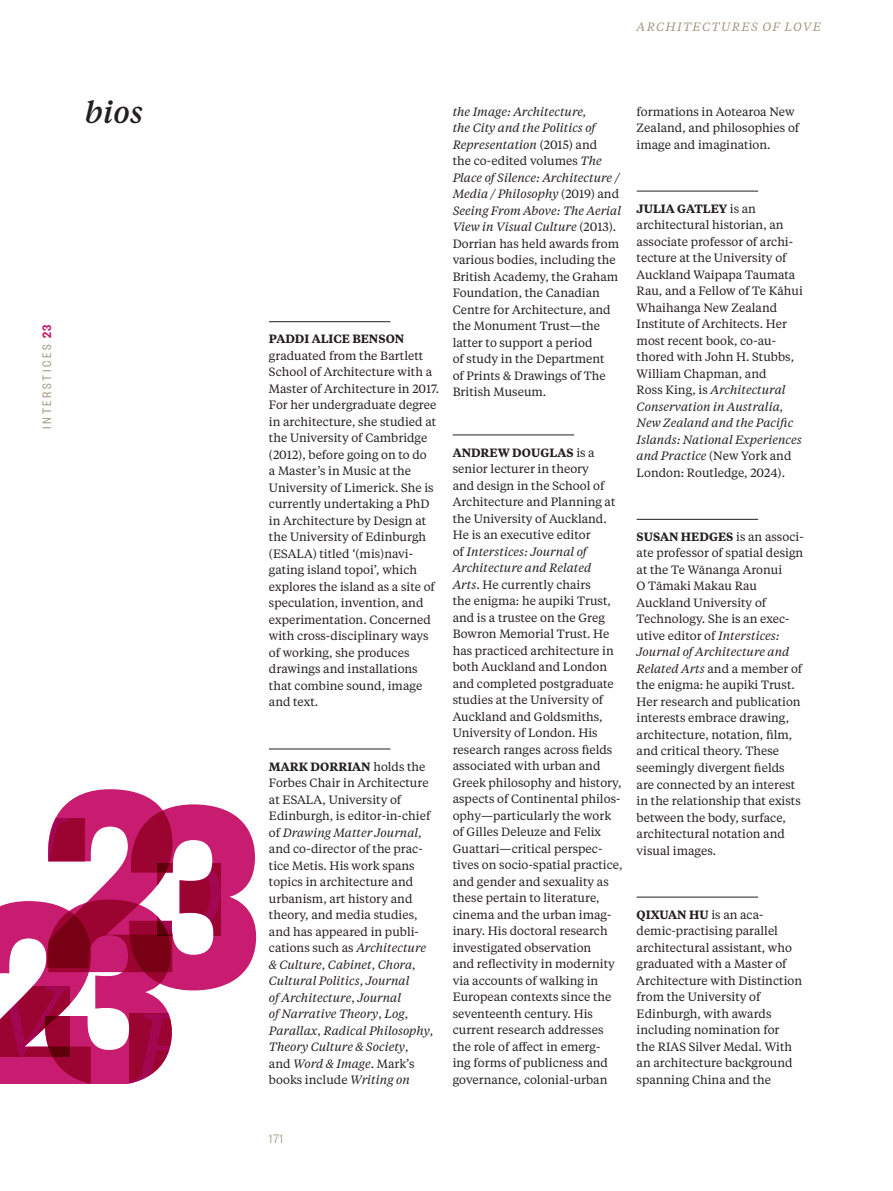
<style>
.page{position:relative;width:893px;height:1191px;background:#fff}
.page>*{position:absolute;margin:0;border:0;box-sizing:border-box;transform-origin:0 0}
._02_heading_side{font:italic 500 30px "Tiempos Text";color:#231f20}
.t1{font:13.5px "Founders Grotesk Cond";letter-spacing:.2em;color:#a09780}
.t2{font:300 13.5px "Founders Grotesk";color:#a09780}
._02_bio___body{font:12px/16.5px "Tiempos Text";color:#231f20}
.t3{font:italic 12px "Tiempos Text";letter-spacing:.12em;color:#a09780}
.s1{font-weight:600;color:#c71c6f}
.s2{font-weight:600}
.s3{font-style:italic}
</style>
<div class="page">
<hr style="left:269px;top:321px;width:121px;height:1px;background:#231f20">
<hr style="left:269px;top:748px;width:121px;height:1px;background:#231f20">
<hr style="left:453px;top:435px;width:121px;height:1px;background:#231f20">
<hr style="left:637px;top:191px;width:121px;height:1px;background:#231f20">
<hr style="left:637px;top:519px;width:121px;height:1px;background:#231f20">
<hr style="left:637px;top:897px;width:121px;height:1px;background:#231f20">
<svg style="left:0;top:789px;width:256px;height:294px"></svg>
<p class="_02_heading_side" style="left:85px;top:92px;width:60px">bios</p>
<p class="t1" style="left:39px;top:429px;width:106px;rotate:-90deg">INTERSTICES <span class="s1">23</span></p>
<p class="t3" style="left:637px;top:19px;width:186px">ARCHITECTURES OF LOVE</p>
<p class="_02_bio___body" style="left:269px;top:330px;width:172px"><span class="s2">PADDI ALICE BENSON </span>graduated from the Bartlett<br>School of Architecture with a<br>Master of Architecture in 2017.<br>For her undergraduate degree in architecture, she studied at the University of Cambridge (2012), before going on to do<br>a Master’s in Music at the<br>University of Limerick. She is currently undertaking a PhD in Architecture by Design at the University of Edinburgh (ESALA) titled ‘(mis)navi&shy;gating island topoi’, which explores the island as a site of speculation, invention, and experimentation. Concerned with cross-disciplinary ways of working, she produces drawings and installations that combine sound, image and text.</p>
<p class="_02_bio___body" style="left:269px;top:757px;width:166px"><span class="s2">MARK DORRIAN</span> holds the<br>Forbes Chair in Architecture at ESALA, University of<br>Edinburgh, is editor-in-chief of <span class="s3">Drawing Matter Journal</span>, and co-director of the prac&shy;tice Metis. His work spans topics in architecture and urbanism, art history and theory, and media studies, and has appeared in publi&shy;cations such as <span class="s3">Architecture &amp; Culture</span>, <span class="s3">Cabinet</span>, <span class="s3">Chora</span>,<br><span class="s3">Cultural Politics</span>, <span class="s3">Journal<br>of Architecture</span>, <span class="s3">Journal<br>of Narrative Theory</span>, <span class="s3">Log</span>,<br><span class="s3">Parallax</span>, <span class="s3">Radical Philosophy</span>,<br><span class="s3">Theory Culture &amp; Society</span>,<br>and <span class="s3">Word &amp; Image</span>. Mark’s books include <span class="s3">Writing on</span></p>
<p class="_02_bio___body" style="left:453px;top:102px;width:170px"><span class="s3">the Image: Architecture,<br>the City and the Politics of<br>Representation</span> (2015) and<br>the co-edited volumes <span class="s3">The<br>Place of Silence: Architecture /<br>Media / Philosophy</span> (2019) and<br><span class="s3">Seeing From Above: The Aerial<br>View in Visual Culture</span> (2013).<br>Dorrian has held awards from various bodies, including the<br>British Academy, the Graham<br>Foundation, the Canadian<br>Centre for Architecture, and the Monument Trust—the latter to support a period<br>of study in the Department<br>of Prints &amp; Drawings of The<br>British Museum.</p>
<p class="_02_bio___body" style="left:453px;top:443px;width:171px"><span class="s2">ANDREW DOUGLAS</span> is a senior lecturer in theory<br>and design in the School of<br>Architecture and Planning at the University of Auckland.<br>He is an executive editor<br>of <span class="s3">Interstices: Journal of<br>Architecture and Related<br>Arts</span>. He currently chairs<br>the enigma: he aupiki Trust, and is a trustee on the Greg<br>Bowron Memorial Trust. He has practiced architecture in both Auckland and London and completed postgraduate studies at the University of<br>Auckland and Goldsmiths,<br>University of London. His research ranges across fields associated with urban and<br>Greek philosophy and history, aspects of Continental philos&shy;ophy—particularly the work of Gilles Deleuze and Felix<br>Guattari—critical perspec&shy;tives on socio-spatial practice, and gender and sexuality as these pertain to literature, cinema and the urban imag&shy;inary. His doctoral research investigated observation<br>and reflectivity in modernity via accounts of walking in<br>European contexts since the seventeenth century. His current research addresses the role of affect in emerg-<br>ing forms of publicness and governance, colonial-urban</p>
<p class="_02_bio___body" style="left:637px;top:102px;width:164px">formations in Aotearoa New<br>Zealand, and philosophies of image and imagination.</p>
<p class="_02_bio___body" style="left:637px;top:200px;width:168px"><span class="s2">JULIA GATLEY</span> is an architectural historian, an associate professor of archi&shy;tecture at the University of<br>Auckland Waipapa Taumata<br>Rau, and a Fellow of Te Kāhui<br>Whaihanga New Zealand<br>Institute of Architects. Her most recent book, co-au&shy;thored with John H. Stubbs,<br>William Chapman, and<br>Ross King, is <span class="s3">Architectural<br>Conservation in Australia,<br>New Zealand and the Pacific<br>Islands: National Experiences and Practice</span> (New York and<br>London: Routledge, 2024).</p>
<p class="_02_bio___body" style="left:637px;top:528px;width:169px"><span class="s2">SUSAN HEDGES</span> is an associ&shy;ate professor of spatial design at the Te Wānanga Aronui<br>O Tāmaki Makau Rau<br>Auckland University of<br>Technology. She is an exec&shy;utive editor of <span class="s3">Interstices:<br>Journal of Architecture and<br>Related Arts</span> and a member of the enigma: he aupiki Trust.<br>Her research and publication interests embrace drawing, architecture, notation, film, and critical theory. These seemingly divergent fields are connected by an interest in the relationship that exists between the body, surface, architectural notation and visual images.</p>
<p class="_02_bio___body" style="left:637px;top:905px;width:167px"><span class="s2">QIXUAN HU</span> is an aca&shy;demic-practising parallel architectural assistant, who graduated with a Master of<br>Architecture with Distinction from the University of<br>Edinburgh, with awards including nomination for<br>the RIAS Silver Medal. With an architecture background spanning China and the</p>
<p class="t2" style="left:269px;top:1131px;width:16px">171</p>
</div>
